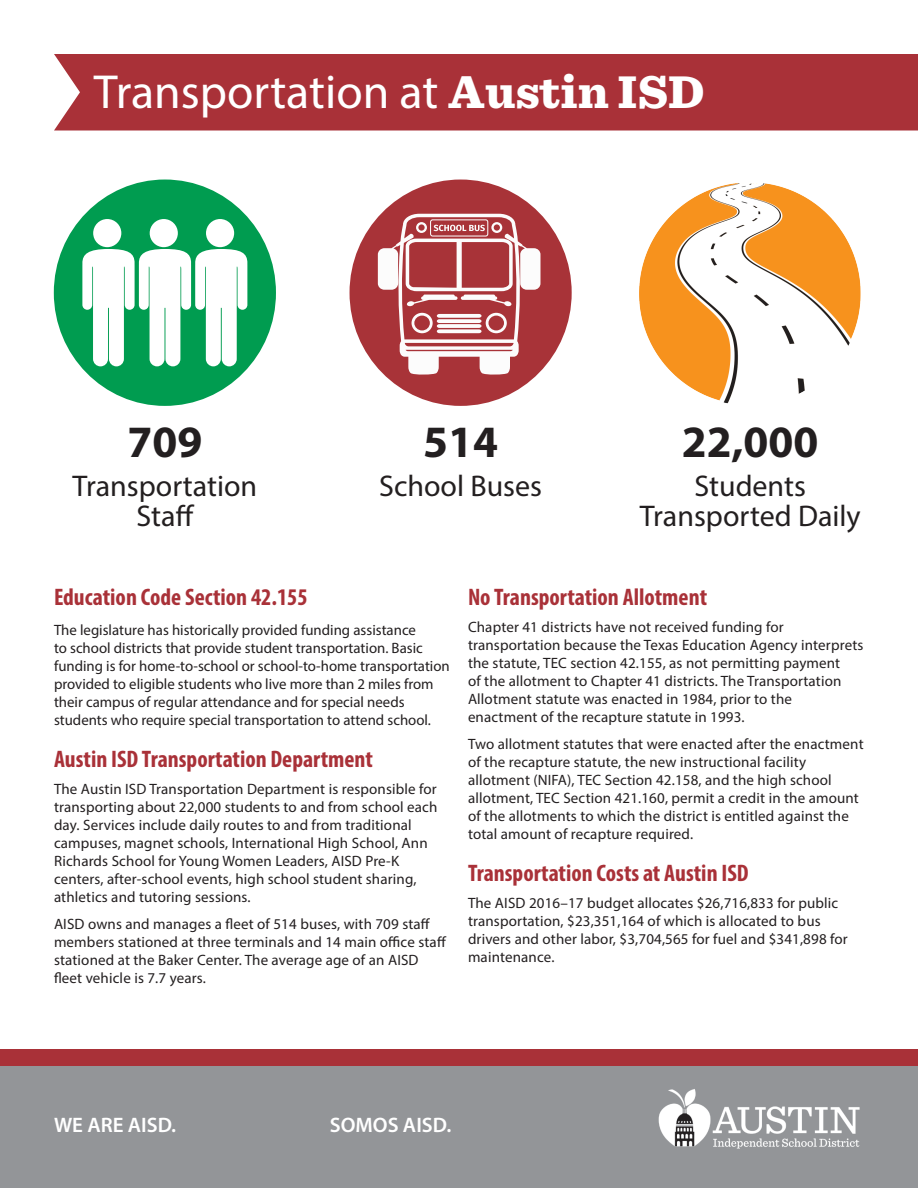
<style>
.page{position:relative;width:918px;height:1188px;background:#fff}
.page>*{position:absolute;margin:0;border:0;box-sizing:border-box;transform-origin:0 0}
.t1{font:48px "Myriad Pro";color:#fff}
.t2{font:700 45px "Myriad Pro";color:#231f20}
.t3{font:30px/30px "Myriad Pro";color:#231f20;text-align:center}
.t4{font:700 condensed 24px "Myriad Pro";color:#a93138}
.t5{font:600 21px "Myriad Pro";color:#fff}
.t6{font:15px/18px "Myriad Pro";letter-spacing:.01em;color:#231f20}
.s1{font-family:"Sentinel";font-weight:900}
</style>
<div class="page">
<div style="left:0;top:1049px;width:918px;height:18px;background:#a93138"></div>
<div style="left:0;top:1067px;width:918px;height:121px;background:#939598"></div>
<img style="left:658px;top:1089px;width:202px;height:60px">
<div style="left:54px;top:54px;width:864px;height:76px;background:#a93138"></div>
<div style="left:350px;top:180px;width:222px;height:226px;background:#a83338;border-radius:50%"></div>
<svg style="left:378px;top:214px;width:162px;height:161px"></svg>
<img style="left:639px;top:183px;width:222px;height:221px">
<div style="left:54px;top:180px;width:222px;height:226px;background:#009c50;border-radius:50%"></div>
<div style="left:93px;top:219px;width:28px;height:28px;background:#fff;border-radius:50%"></div>
<div style="left:206px;top:219px;width:28px;height:28px;background:#fff;border-radius:50%"></div>
<svg style="left:82px;top:249px;width:165px;height:117px"></svg>
<div style="left:150px;top:219px;width:28px;height:28px;background:#fff;border-radius:50%"></div>
<h1 class="t1" style="left:94px;top:62px;width:612px">Transportation at <span class="s1">Austin ISD</span></h1>
<p class="t2" style="left:127px;top:413px;width:76px">709</p>
<p class="t3" style="left:73px;top:471px;width:186px">Transportation<br>Staff</p>
<p class="t2" style="left:423px;top:413px;width:76px">514</p>
<p class="t3" style="left:379px;top:471px;width:165px">School Buses</p>
<p class="t2" style="left:682px;top:413px;width:138px">22,000</p>
<p class="t3" style="left:640px;top:471px;width:223px">Students<br>Transported Daily</p>
<h2 class="t4" style="left:54px;top:582px;width:255px">Education Code Section 42.155</h2>
<p class="t6" style="left:54px;top:620px;width:397px">The legislature has historically provided funding assistance<br>to school districts that provide student transportation. Basic funding is for home-to-school or school-to-home transportation provided to eligible students who live more than 2 miles from their campus of regular attendance and for special needs students who require special transportation to attend school.</p>
<h2 class="t4" style="left:54px;top:744px;width:321px">Austin ISD Transportation Department</h2>
<p class="t6" style="left:54px;top:779px;width:385px">The Austin ISD Transportation Department is responsible for transporting about 22,000 students to and from school each day. Services include daily routes to and from traditional campuses, magnet schools, International High School, Ann Richards School for Young Women Leaders, AISD Pre-K centers, after-school events, high school student sharing, athletics and tutoring sessions.</p>
<p class="t6" style="left:54px;top:914px;width:394px">AISD owns and manages a fleet of 514 buses, with 709 staff members stationed at three terminals and 14 main office staff stationed at the Baker Center. The average age of an AISD fleet vehicle is 7.7 years.</p>
<h2 class="t4" style="left:468px;top:582px;width:241px">No Transportation Allotment</h2>
<p class="t6" style="left:468px;top:617px;width:397px">Chapter 41 districts have not received funding for transportation because the Texas Education Agency interprets the statute, TEC section 42.155, as not permitting payment<br>of the allotment to Chapter 41 districts. The Transportation Allotment statute was enacted in 1984, prior to the enactment of the recapture statute in 1993.</p>
<p class="t6" style="left:468px;top:734px;width:397px">Two allotment statutes that were enacted after the enactment of the recapture statute, the new instructional facility allotment (NIFA), TEC Section 42.158, and the high school allotment, TEC Section 421.160, permit a credit in the amount of the allotments to which the district is entitled against the total amount of recapture required.</p>
<h2 class="t4" style="left:468px;top:858px;width:282px">Transportation Costs at Austin ISD</h2>
<p class="t6" style="left:468px;top:893px;width:381px">The AISD 2016–17 budget allocates $26,716,833 for public transportation, $23,351,164 of which is allocated to bus drivers and other labor, $3,704,565 for fuel and $341,898 for maintenance.</p>
<h3 class="t5" style="left:54px;top:1112px;width:124px">WE ARE AISD.</h3>
<h3 class="t5" style="left:330px;top:1112px;width:123px">SOMOS AISD.</h3>
</div>
